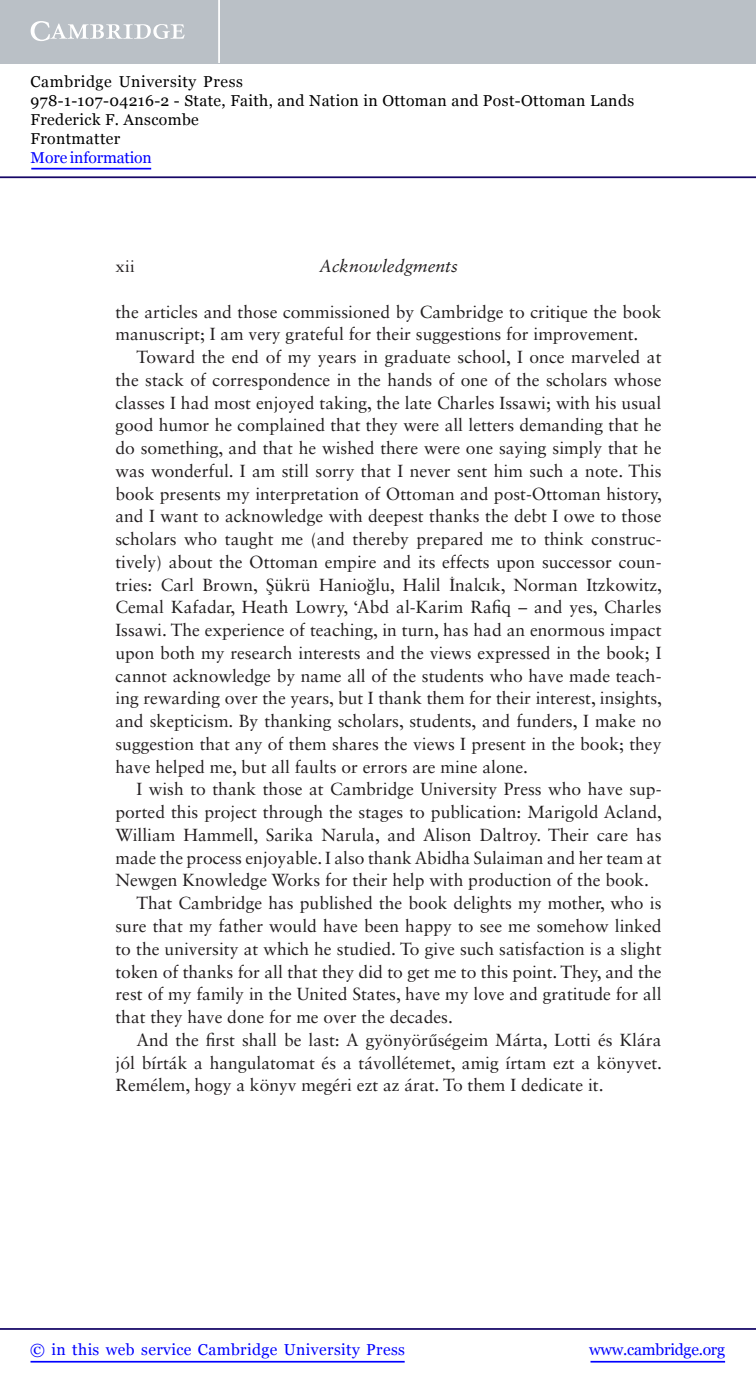
<style>
.page{position:relative;width:756px;height:1388px;background:#fff}
.page>*{position:absolute;margin:0;border:0;box-sizing:border-box;transform-origin:0 0}
.t1{font:17.5px/22.8px "Sabon LT Std";color:#231f20}
.t2{font:italic 17.5px "Sabon LT Std";color:#231f20}
.t3{font:16.62px "Sabon LT Std";color:#231f20}
.t4{font:15.75px/18.9px "Georgia";letter-spacing:.025em;color:#000}
.t5{font:15.75px "Georgia";letter-spacing:.025em;color:#00f}
.t6{font:15.75px "Georgia";letter-spacing:-.015em;color:#00f}
.t7{font:15.75px "Georgia";letter-spacing:-.01em;color:#00f}
.s1{font-family:"SP Atlantis"}
.s2{font-family:"Gandhari Unicode"}
</style>
<div class="page">
<hr style="left:591px;top:1361px;width:134px;height:1px;background:#00f">
<hr style="left:0;top:1328px;width:756px;height:2px;background:#150666">
<hr style="left:31px;top:1361px;width:374px;height:1px;background:#00f">
<div style="left:0;top:0;width:756px;height:63px;background:#bac0c6"></div>
<svg style="left:31px;top:21px;width:154px;height:20px"></svg>
<hr style="left:218px;top:0;width:2px;height:63px;background:#fff">
<hr style="left:0;top:176px;width:756px;height:2px;background:#150666">
<hr style="left:31px;top:168px;width:120px;height:1px;background:#00f">
<p class="t4" style="left:31px;top:72px;width:605px">Cambridge University Press<br>978-1-107-04216-2 - State, Faith, and Nation in Ottoman and Post-Ottoman Lands Frederick F. Anscombe<br>Frontmatter</p>
<p class="t7" style="left:31px;top:148px;width:123px">More information</p>
<p class="t3" style="left:116px;top:260px;width:21px">xii</p>
<p class="t2" style="left:319px;top:259px;width:140px">Acknowledgments</p>
<p class="t1" style="left:116px;top:302px;width:547px">the articles and those commissioned by Cambridge to critique the book manuscript; I am very grateful for their suggestions for improvement.</p>
<p class="t1" style="left:116px;top:347px;width:548px;text-align:justify;text-indent:21px">Toward the end of my years in graduate school, I once marveled at the stack of correspondence in the hands of one of the scholars whose classes I had most enjoyed taking, the late Charles Issawi; with his usual good humor he complained that they were all letters demanding that he do something, and that he wished there were one saying simply that he was wonderful. I am still sorry that I never sent him such a note. This book presents my interpretation of Ottoman and post-Ottoman history, and I want to acknowledge with deepest thanks the debt I owe to those scholars who taught me (and thereby prepared me to think construc&shy;tively) about the Ottoman empire and its effects upon successor coun&shy;tries: Carl Brown, S<span class="s1">Ç</span>ü kr ü Hanio g<span class="s2">̆</span>lu, Halil I<span class="s1">-</span>nalc ı k, Norman Itzkowitz, Cemal Kafadar, Heath Lowry, ‘Abd al-Karim Rafiq – and yes, Charles Issawi. The experience of teaching, in turn, has had an enormous impact upon both my research interests and the views expressed in the book; I cannot acknowledge by name all of the students who have made teach&shy;ing rewarding over the years, but I thank them for their interest, insights, and skepticism. By thanking scholars, students, and funders, I make no suggestion that any of them shares the views I present in the book; they have helped me, but all faults or errors are mine alone.</p>
<p class="t1" style="left:136px;top:780px;width:527px">I wish to thank those at Cambridge University Press who have sup-</p>
<p class="t1" style="left:116px;top:802px;width:548px">ported this project through the stages to publication: Marigold Acland,</p>
<p class="t1" style="left:116px;top:825px;width:547px">William Hammell, Sarika Narula, and Alison Daltroy. Their care has</p>
<p class="t1" style="left:116px;top:848px;width:548px">made the process enjoyable. I also thank Abidha Sulaiman and her team at</p>
<p class="t1" style="left:116px;top:871px;width:535px">Newgen Knowledge Works for their help with production of the book.</p>
<p class="t1" style="left:136px;top:893px;width:526px">That Cambridge has published the book delights my mother, who is</p>
<p class="t1" style="left:116px;top:916px;width:547px">sure that my father would have been happy to see me somehow linked</p>
<p class="t1" style="left:116px;top:939px;width:547px">to the university at which he studied. To give such satisfaction is a slight</p>
<p class="t1" style="left:116px;top:962px;width:548px">token of thanks for all that they did to get me to this point. They, and the</p>
<p class="t1" style="left:116px;top:984px;width:548px">rest of my family in the United States, have my love and gratitude for all</p>
<p class="t1" style="left:116px;top:1007px;width:339px">that they have done for me over the decades.</p>
<p class="t1" style="left:136px;top:1030px;width:527px">And the first shall be last: A gy ö ny ö ru<span class="s2">̋</span>s é geim M á rta, Lotti é s Kl á ra</p>
<p class="t1" style="left:116px;top:1053px;width:548px">j ó l b í rt á k a hangulatomat é s a t á voll é temet, amig í rtam ezt a k ö nyvet.</p>
<p class="t1" style="left:116px;top:1075px;width:490px">Rem é lem, hogy a k ö nyv meg é ri ezt az á rat. To them I dedicate it.</p>
<p class="t5" style="left:30px;top:1340px;width:376px">© in this web service Cambridge University Press</p>
<p class="t6" style="left:589px;top:1340px;width:137px">www.cambridge.org</p>
</div>
